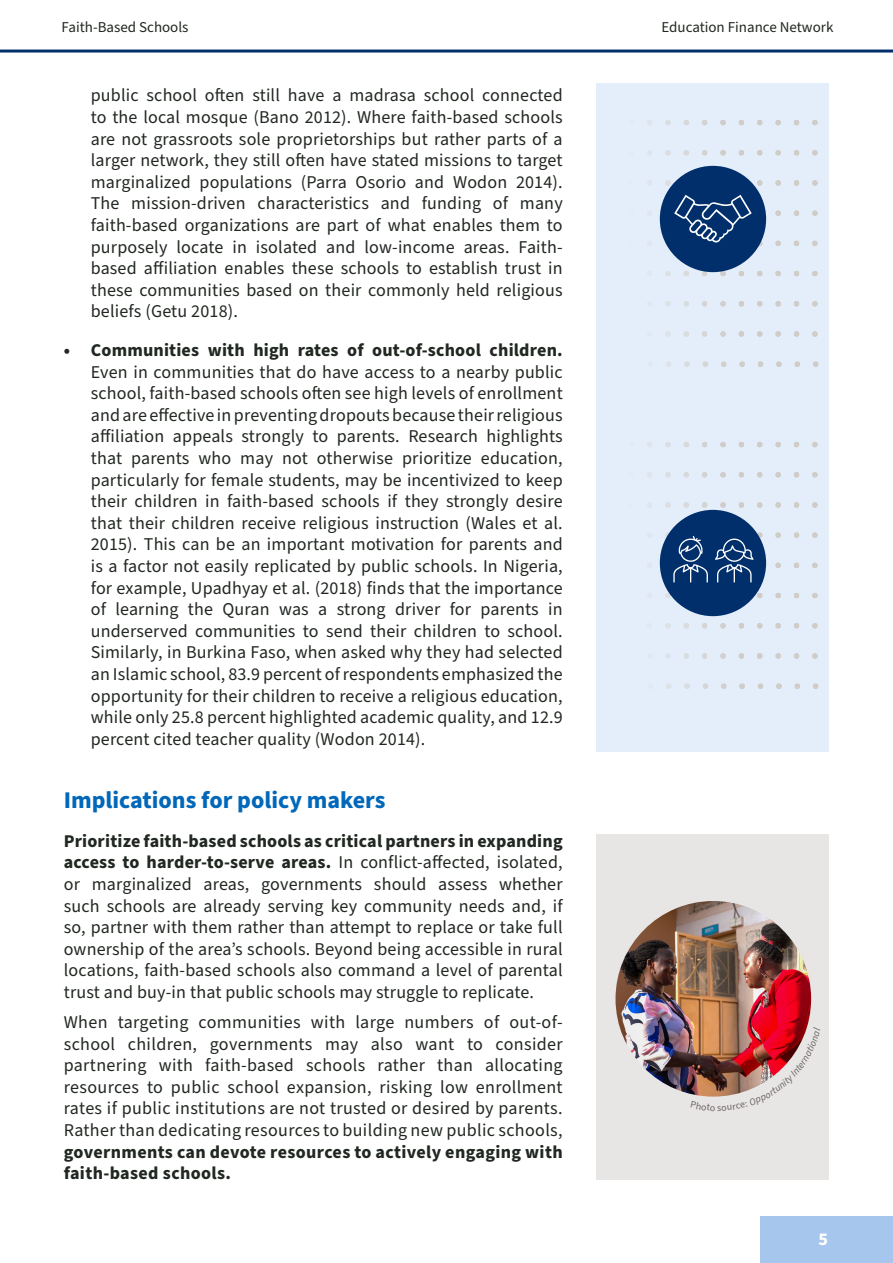
<style>
.page{position:relative;width:893px;height:1263px;background:#fff}
.page>*{position:absolute;margin:0;border:0;box-sizing:border-box;transform-origin:0 0}
.Implications_for_pol{font:700 24px "Source Sans Pro";color:#0067b9}
.Body_text_Regular_12{font:18px/21.6px "Source Sans Pro";letter-spacing:.01em;color:#212721;text-align:justify}
.t1{font:700 18px "Source Sans Pro";color:#fff}
.t2{font:15px "Source Sans Pro";color:#212721}
.t3{font:9.9px "Source Sans Pro";color:#6c6463}
.s1{font-weight:700}
</style>
<div class="page">
<div style="left:760px;top:1216px;width:133px;height:47px;background:#a7c6ed"></div>
<hr style="left:0;top:50px;width:893px;height:3px;background:#002f6c">
<div style="left:597px;top:83px;width:232px;height:669px;background:#e4eefa"></div>
<img style="left:647px;top:441px;width:172px;height:248px">
<div style="left:597px;top:834px;width:232px;height:346px;background:#e7e6e4"></div>
<img style="left:615px;top:901px;width:196px;height:195px;border-radius:98px">
<img style="left:647px;top:119px;width:172px;height:248px">
<div style="left:660px;top:166px;width:106px;height:106px;background:#002f6c;border-radius:50%"></div>
<svg style="left:674px;top:195px;width:78px;height:47px"></svg>
<div style="left:660px;top:510px;width:106px;height:106px;background:#002f6c;border-radius:50%"></div>
<svg style="left:673px;top:536px;width:35px;height:46px"></svg>
<svg style="left:715px;top:539px;width:39px;height:43px"></svg>
<img style="left:722px;top:1027px;width:85px;height:70px">
<p class="t2" style="left:62px;top:17px;width:128px">Faith-Based Schools</p>
<p class="t2" style="left:661px;top:17px;width:174px">Education Finance Network</p>
<p class="Body_text_Regular_12" style="left:91px;top:85px;width:473px">public school often still have a madrasa school connected to the local mosque (Bano 2012). Where faith-based schools are not grassroots sole proprietorships but rather parts of a larger network, they still often have stated missions to target marginalized populations (Parra Osorio and Wodon 2014).<br>The mission-driven characteristics and funding of many faith-based organizations are part of what enables them to purposely locate in isolated and low-income areas. Faith&shy;based affiliation enables these schools to establish trust in these communities based on their commonly held religious beliefs (Getu 2018).</p>
<p class="Body_text_Regular_12" style="left:91px;top:340px;width:473px;text-indent:-27px"><span class="s1">• Communities with high rates of out-of-school children.<br></span>Even in communities that do have access to a nearby public school, faith-based schools often see high levels of enrollment and are effective in preventing dropouts because their religious affiliation appeals strongly to parents. Research highlights that parents who may not otherwise prioritize education, particularly for female students, may be incentivized to keep their children in faith-based schools if they strongly desire that their children receive religious instruction (Wales et al.<br>2015). This can be an important motivation for parents and is a factor not easily replicated by public schools. In Nigeria, for example, Upadhyay et al. (2018) finds that the importance of learning the Quran was a strong driver for parents in underserved communities to send their children to school.<br>Similarly, in Burkina Faso, when asked why they had selected an Islamic school, 83.9 percent of respondents emphasized the opportunity for their children to receive a religious education, while only 25.8 percent highlighted academic quality, and 12.9 percent cited teacher quality (Wodon 2014).</p>
<p class="Implications_for_pol" style="left:64px;top:784px;width:323px">Implications for policy makers</p>
<p class="Body_text_Regular_12" style="left:64px;top:830px;width:500px"><span class="s1">Prioritize faith-based schools as critical partners in expanding access to harder-to-serve areas.</span> In conflict-affected, isolated, or marginalized areas, governments should assess whether such schools are already serving key community needs and, if so, partner with them rather than attempt to replace or take full ownership of the area’s schools. Beyond being accessible in rural locations, faith-based schools also command a level of parental trust and buy-in that public schools may struggle to replicate.</p>
<p class="Body_text_Regular_12" style="left:64px;top:1012px;width:500px">When targeting communities with large numbers of out-of&shy;school children, governments may also want to consider partnering with faith-based schools rather than allocating resources to public school expansion, risking low enrollment rates if public institutions are not trusted or desired by parents.<br>Rather than dedicating resources to building new public schools, <span class="s1">governments can devote resources to actively engaging with faith-based schools.</span></p>
<p class="t3" style="left:717px;top:1101px;width:6px">s</p>
<p class="t1" style="left:818px;top:1226px;width:11px">5</p>
</div>
